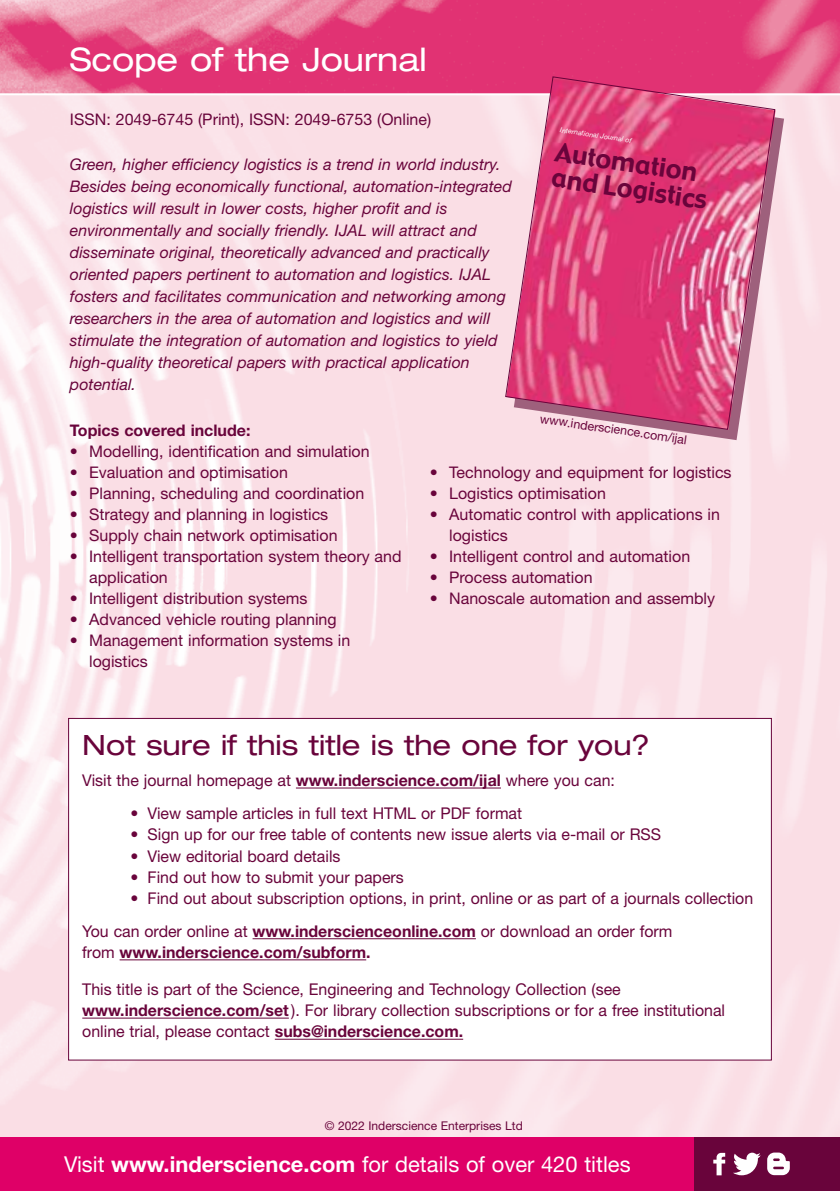
<style>
.page{position:relative;width:840px;height:1191px;background:#fff}
.page>*{position:absolute;margin:0;border:0;box-sizing:border-box;transform-origin:0 0}
.t1{font:expanded 32.4px "Helvetica Neue";color:#fff}
.t2{font:expanded 28px "Helvetica Neue";color:#69043b}
.t3{font:25.8px/25.8px "Gadget";color:#69043b}
.t4{font:21.8px "Helvetica Neue";color:#fff}
.t5{font:16.2px/21.2px "Helvetica Neue";color:#69043b}
.t6{font:700 16.2px "Helvetica Neue";color:#69043b}
.t7{font:16px/21px "Helvetica Neue";color:#69043b}
.t8{font:italic 16px/22px "Helvetica Neue";color:#69043b}
.t9{font:700 16px "Helvetica Neue";color:#69043b}
.t10{font:12.4px "Helvetica Neue";color:#69043b}
.t11{font:12px "Helvetica Neue";color:#69043b}
.t12{font:italic 7px "Helvetica Neue";color:#fff}
.s1{font-weight:700}
.s2{font-weight:400}
</style>
<div class="page">
<img style="left:0;top:95px;width:839px;height:1042px">
<img style="left:0;top:0;width:839px;height:93px">
<div style="left:0;top:1137px;width:694px;height:54px;background:#df0067"></div>
<div style="left:694px;top:1137px;width:145px;height:54px;background:#69043b"></div>
<div style="left:69px;top:719px;width:701px;height:340px;background:#fff"></div>
<hr style="left:296px;top:787px;width:204px;height:1px;background:#69043b">
<hr style="left:252px;top:938px;width:223px;height:1px;background:#69043b">
<hr style="left:119px;top:959px;width:247px;height:1px;background:#69043b">
<hr style="left:82px;top:1017px;width:207px;height:1px;background:#69043b">
<hr style="left:275px;top:1038px;width:188px;height:1px;background:#69043b">
<svg style="left:513px;top:86px;width:270px;height:354px;background:#efd2db"></svg>
<svg style="left:504px;top:76px;width:271px;height:354px;background:#df608e"></svg>
<svg style="left:713px;top:1152px;width:11px;height:23px"></svg>
<svg style="left:733px;top:1152px;width:27px;height:23px"></svg>
<svg style="left:767px;top:1152px;width:22px;height:23px"></svg>
<h1 class="t1" style="left:70px;top:40px;width:358px">Scope of the Journal</h1>
<p class="t7" style="left:70px;top:109px;width:362px">ISSN: 2049-6745 (Print), ISSN: 2049-6753 (Online)</p>
<p class="t8" style="left:70px;top:153px;width:443px">Green, higher efficiency logistics is a trend in world industry.<br>Besides being economically functional, automation-integrated logistics will result in lower costs, higher profit and is environmentally and socially friendly. IJAL will attract and disseminate original, theoretically advanced and practically oriented papers pertinent to automation and logistics. IJAL fosters and facilitates communication and networking among researchers in the area of automation and logistics and will stimulate the integration of automation and logistics to yield high-quality theoretical papers with practical application potential.</p>
<p class="t12" style="left:560px;top:126px;width:73px;rotate:8deg">International Journal of</p>
<h3 class="t3" style="left:556px;top:140px;width:158px;rotate:8deg">Automation and Logistics</h3>
<p class="t9" style="left:70px;top:420px;width:182px">Topics covered include:</p>
<p class="t7" style="left:70px;top:440px;width:301px">• Modelling, identification and simulation</p>
<p class="t7" style="left:70px;top:461px;width:219px">• Evaluation and optimisation</p>
<p class="t7" style="left:70px;top:482px;width:296px">• Planning, scheduling and coordination</p>
<p class="t7" style="left:70px;top:503px;width:260px">• Strategy and planning in logistics</p>
<p class="t7" style="left:70px;top:524px;width:269px">• Supply chain network optimisation</p>
<p class="t7" style="left:89px;top:545px;width:314px;text-indent:-19px">• Intelligent transportation system theory and application</p>
<p class="t7" style="left:70px;top:587px;width:239px">• Intelligent distribution systems</p>
<p class="t7" style="left:70px;top:608px;width:268px">• Advanced vehicle routing planning</p>
<p class="t7" style="left:89px;top:629px;width:262px;text-indent:-19px">• Management information systems in logistics</p>
<p class="t10" style="left:541px;top:411px;width:149px;rotate:8deg">www.inderscience.com/ijal</p>
<p class="t7" style="left:429px;top:461px;width:303px">• Technology and equipment for logistics</p>
<p class="t7" style="left:429px;top:482px;width:177px">• Logistics optimisation</p>
<p class="t7" style="left:449px;top:503px;width:272px;text-indent:-19px">• Automatic control with applications in logistics</p>
<p class="t7" style="left:429px;top:545px;width:262px">• Intelligent control and automation</p>
<p class="t7" style="left:429px;top:566px;width:164px">• Process automation</p>
<p class="t7" style="left:429px;top:587px;width:286px">• Nanoscale automation and assembly</p>
<h2 class="t2" style="left:82px;top:728px;width:569px">Not sure if this title is the one for you?</h2>
<p class="t5" style="left:82px;top:769px;width:534px">Visit the journal homepage at <span class="s1">www.inderscience.com/ijal</span> where you can:</p>
<p class="t5" style="left:130px;top:802px;width:393px">• View sample articles in full text HTML or PDF format</p>
<p class="t5" style="left:130px;top:824px;width:532px">• Sign up for our free table of contents new issue alerts via e-mail or RSS</p>
<p class="t5" style="left:130px;top:845px;width:211px">• View editorial board details</p>
<p class="t5" style="left:130px;top:866px;width:275px">• Find out how to submit your papers</p>
<p class="t5" style="left:82px;top:881px;width:672px;line-height:33.2px;text-indent:48px">• Find out about subscription options, in print, online or as part of a journals collection<br>You can order online at <span class="s1">www.inderscienceonline.com</span> or download an order form</p>
<p class="t6" style="left:82px;top:942px;width:290px"><span class="s2">from</span> www.inderscience.com/subform.</p>
<p class="t5" style="left:82px;top:978px;width:644px">This title is part of the Science, Engineering and Technology Collection (see <span class="s1">www.inderscience.com/set</span>). For library collection subscriptions or for a free institutional online trial, please contact <span class="s1">subs@inderscience.com.</span></p>
<p class="t11" style="left:324px;top:1119px;width:199px">© 2022 Inderscience Enterprises Ltd</p>
<h3 class="t4" style="left:64px;top:1151px;width:568px">Visit <span class="s1">www.inderscience.com</span> for details of over 420 titles</h3>
</div>
